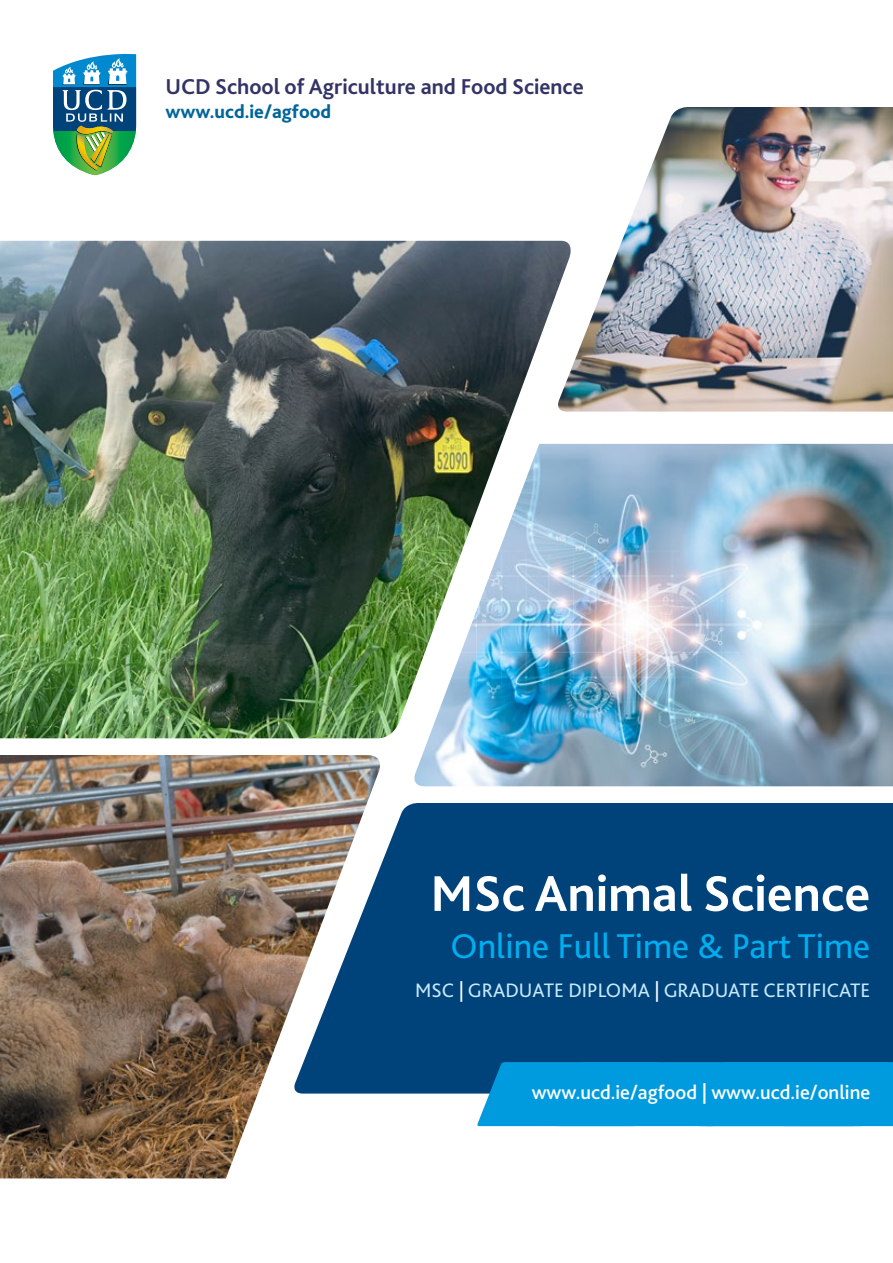
<style>
.page{position:relative;width:893px;height:1263px;background:#fff}
.page>*{position:absolute;margin:0;border:0;box-sizing:border-box;transform-origin:0 0}
.t1{font:700 52.5px "Bliss 2";color:#fff}
.t2{font:36px "Bliss 2";color:#00aeef}
.t3{font:700 22.5px "Bliss 2";color:#336}
.t4{font:20.4px "Bliss 2";color:#c7eafb}
.t5{font:500 20.4px "Bliss 2";color:#fff}
.t6{font:800 19.5px "Bliss 2";color:#069}
.s1{color:#fff}
</style>
<div class="page">
<div style="left:385px;top:803px;width:508px;height:290px;background:#00427a"></div>
<svg style="left:53px;top:54px;width:83px;height:121px"></svg>
<img style="left:0;top:241px;width:571px;height:497px">
<img style="left:0;top:755px;width:385px;height:423px">
<img style="left:410px;top:444px;width:483px;height:342px">
<img style="left:554px;top:107px;width:339px;height:305px">
<div style="left:469px;top:1062px;width:424px;height:64px;background:#009bdf"></div>
<p class="t3" style="left:165px;top:72px;width:420px">UCD School of Agriculture and Food Science</p>
<p class="t6" style="left:165px;top:99px;width:167px">www.ucd.ie/agfood</p>
<h1 class="t1" style="left:430px;top:861px;width:441px">MSc Animal Science</h1>
<h2 class="t2" style="left:450px;top:924px;width:421px">Online Full Time &amp; Part Time</h2>
<p class="t4" style="left:415px;top:977px;width:456px">MSC <span class="s1">|</span> GRADUATE DIPLOMA <span class="s1">|</span> GRADUATE CERTIFICATE</p>
<p class="t5" style="left:532px;top:1079px;width:340px">www.ucd.ie/agfood | www.ucd.ie/online</p>
</div>
